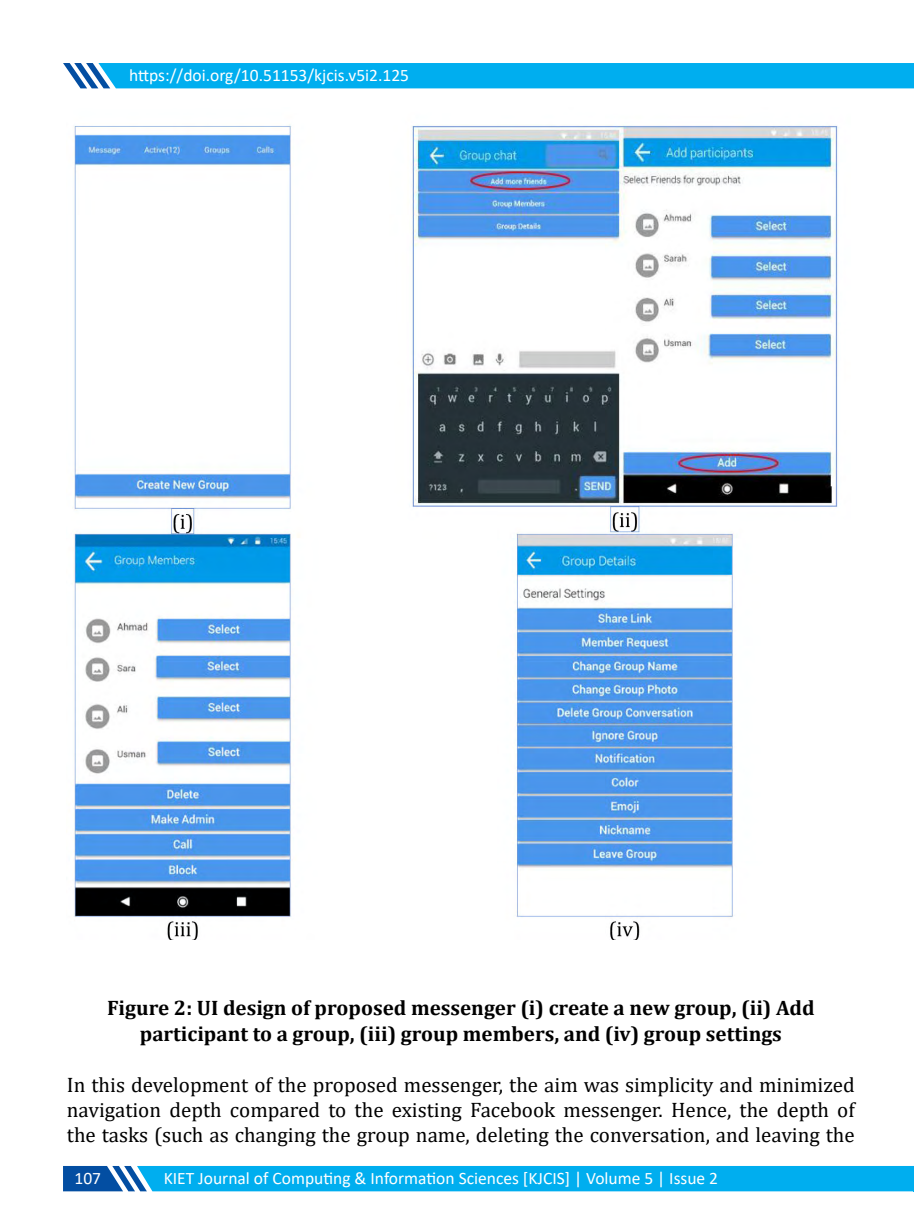
<style>
.page{position:relative;width:914px;height:1229px;background:#fff}
.page>*{position:absolute;margin:0;border:0;box-sizing:border-box;transform-origin:0 0}
.t1{font:21px/25.4px "Cambria";color:#000;text-align:justify}
.t2{font:700 21px/25.4px "Cambria";color:#000;text-align:center}
.t3{font:17.5px "Calibri";color:#fff}
</style>
<div class="page">
<svg style="left:63px;top:1166px;width:851px;height:25px;background:#05a8e9"></svg>
<div style="left:63px;top:63px;width:850px;height:25px;background:#00aeef"></div>
<img style="left:73px;top:125px;width:765px;height:814px">
<p class="t3" style="left:129px;top:63px;width:281px">https://doi.org/10.51153/kjcis.v5i2.125</p>
<p class="t2" style="left:107px;top:994px;width:709px">Figure 2: UI design of proposed messenger (i) create a new group, (ii) Add participant to a group, (iii) group members, and (iv) group settings</p>
<p class="t1" style="left:67px;top:1071px;width:789px">In this development of the proposed messenger, the aim was simplicity and minimized navigation depth compared to the existing Facebook messenger. Hence, the depth of the tasks (such as changing the group name, deleting the conversation, and leaving the</p>
<p class="t3" style="left:75px;top:1166px;width:28px">107</p>
<p class="t3" style="left:164px;top:1166px;width:556px">KIET Journal of Computing &amp; Information Sciences [KJCIS] | Volume 5 | Issue 2</p>
</div>
